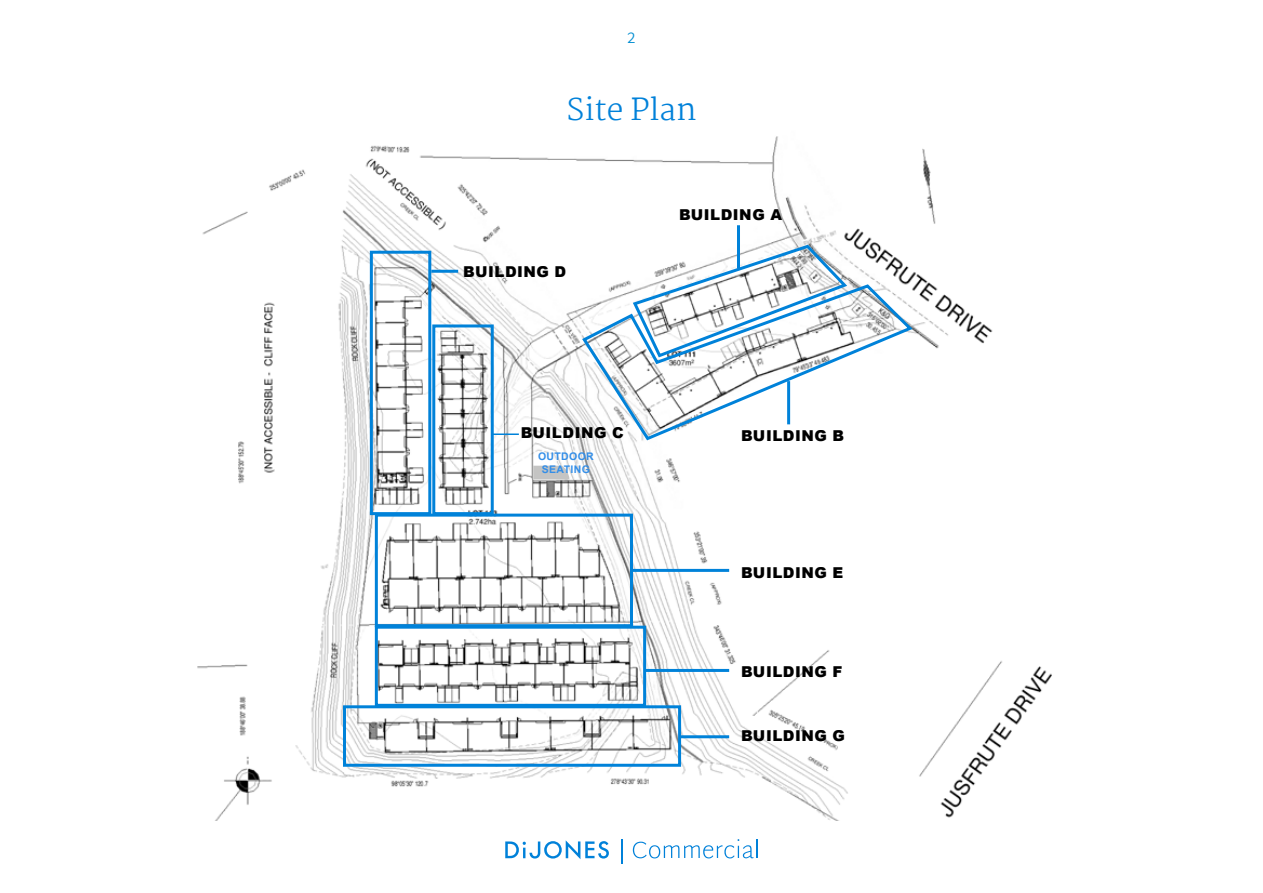
<style>
.page{position:relative;width:1263px;height:893px;background:#fff}
.page>*{position:absolute;margin:0;border:0;box-sizing:border-box;transform-origin:0 0}
.t1{font:300 30px "Martel";color:#0081d9}
.t2{font:900 15px "Arial";letter-spacing:.035em;color:#000}
.t3{font:300 15px "Martel Sans";color:#008dd1}
.t4{font:700 10.5px/12.6px "Arial";letter-spacing:.035em;color:#338ee8;text-align:center}
</style>
<div class="page">
<svg style="left:505px;top:840px;width:104px;height:19px"></svg>
<svg style="left:621px;top:839px;width:1px;height:24px"></svg>
<svg style="left:633px;top:839px;width:125px;height:19px"></svg>
<img style="left:197px;top:136px;width:855px;height:684px">
<svg style="left:533px;top:466px;width:36px;height:13px"></svg>
<div style="left:375px;top:514px;width:258px;height:113px;border:3px solid #0082d9"></div>
<div style="left:432px;top:324px;width:62px;height:191px;border:3px solid #0082d9"></div>
<svg style="left:631px;top:242px;width:219px;height:41px"></svg>
<div style="left:370px;top:251px;width:61px;height:264px;border:3px solid #0082d9"></div>
<div style="left:375px;top:626px;width:271px;height:81px;border:3px solid #0082d9"></div>
<div style="left:343px;top:705px;width:338px;height:62px;border:3px solid #0082d9"></div>
<hr style="left:631px;top:569px;width:98px;height:3px;background:#0082d9">
<hr style="left:737px;top:225px;width:3px;height:43px;background:#0082d9">
<hr style="left:431px;top:270px;width:27px;height:3px;background:#0082d9">
<hr style="left:492px;top:433px;width:27px;height:2px;background:#0082d9">
<hr style="left:645px;top:669px;width:84px;height:3px;background:#0082d9">
<hr style="left:680px;top:735px;width:49px;height:3px;background:#0082d9">
<svg style="left:580px;top:283px;width:335px;height:159px"></svg>
<p class="t3" style="left:627px;top:27px;width:9px">2</p>
<p class="t1" style="left:566px;top:93px;width:131px">Site Plan</p>
<p class="t2" style="left:463px;top:261px;width:104px">BUILDING D</p>
<p class="t2" style="left:679px;top:204px;width:104px">BUILDING A</p>
<p class="t2" style="left:521px;top:422px;width:104px">BUILDING C</p>
<p class="t4" style="left:538px;top:450px;width:57px">OUTDOOR<br>SEATING</p>
<p class="t2" style="left:741px;top:424px;width:104px">BUILDING B</p>
<p class="t2" style="left:741px;top:562px;width:104px">BUILDING E</p>
<p class="t2" style="left:741px;top:661px;width:103px">BUILDING F</p>
<p class="t2" style="left:741px;top:725px;width:105px">BUILDING G</p>
</div>
